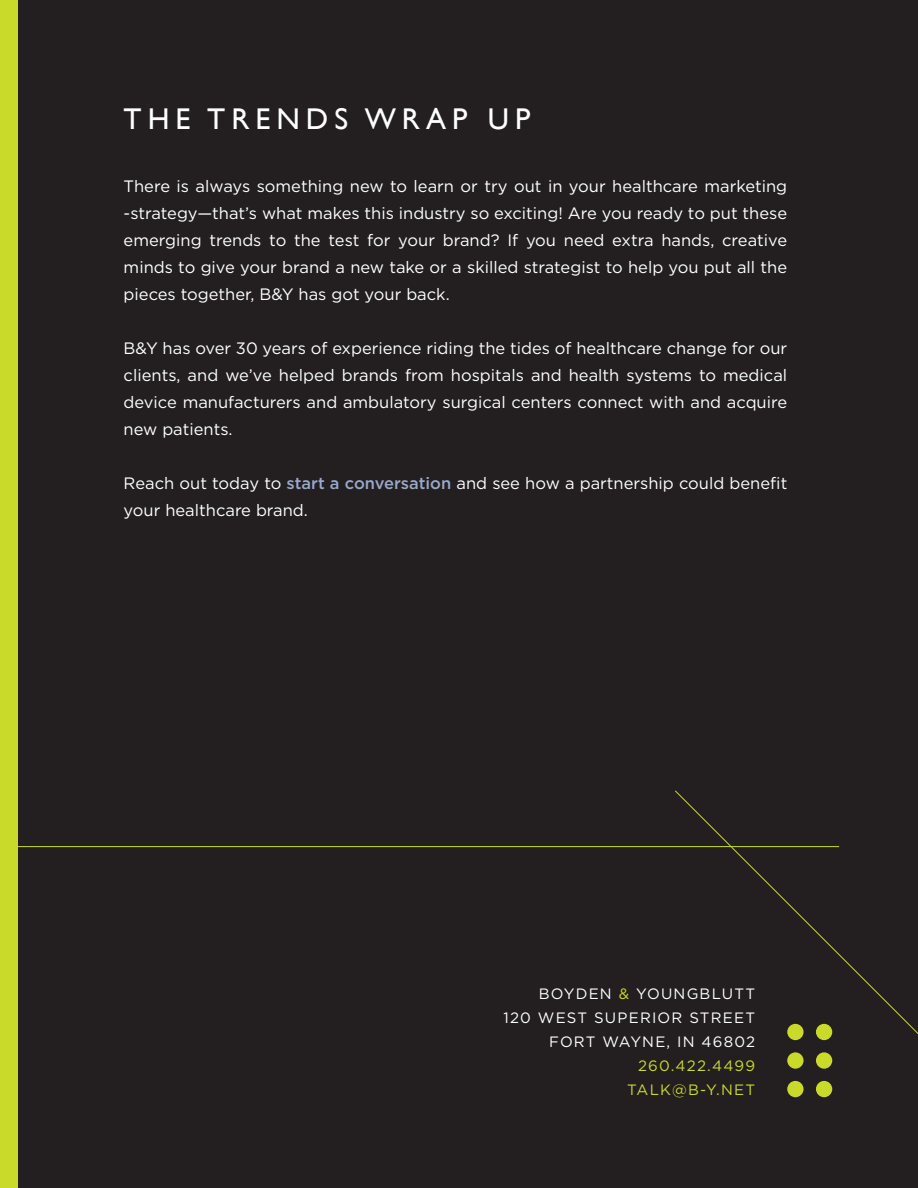
<style>
.page{position:relative;width:918px;height:1188px;background:#231f20}
.page>*{position:absolute;margin:0;border:0;box-sizing:border-box;transform-origin:0 0}
.t1{font:30px "Gill Sans";letter-spacing:.2em;color:#fff}
.t2{font:16.5px/27px "Gotham";color:#fff;text-align:justify}
.t3{font:15px/24px "Gotham";letter-spacing:.08em;color:#fff;text-align:right}
.t4{font:15px/24px "Gotham";letter-spacing:.08em;color:#c9da2b;text-align:right}
.s1{font-weight:500;color:#99a8cb}
.s2{color:#c9da2b}
</style>
<div class="page">
<div style="left:0;top:0;width:17px;height:1188px;background:#c9da2b"></div>
<svg style="left:674px;top:790px;width:244px;height:308px"></svg>
<hr style="left:0;top:846px;width:839px;height:1px;background:#c9da2b">
<h1 class="t1" style="left:124px;top:101px;width:408px">THE TRENDS WRAP UP</h1>
<p class="t2" style="left:124px;top:173px;width:665px">There is always something new to learn or try out in your healthcare marketing -strategy—that’s what makes this industry so exciting! Are you ready to put these emerging trends to the test for your brand? If you need extra hands, creative minds to give your brand a new take or a skilled strategist to help you put all the pieces together, B&amp;Y has got your back.</p>
<p class="t2" style="left:124px;top:335px;width:665px">B&amp;Y has over 30 years of experience riding the tides of healthcare change for our clients, and we’ve helped brands from hospitals and health systems to medical device manufacturers and ambulatory surgical centers connect with and acquire new patients.</p>
<p class="t2" style="left:124px;top:470px;width:665px">Reach out today to <span class="s1">start a conversation</span> and see how a partnership could benefit your healthcare brand.</p>
<p class="t3" style="left:504px;top:982px;width:253px">BOYDEN <span class="s2">&amp;</span> YOUNGBLUTT<br>120 WEST SUPERIOR STREET<br>FORT WAYNE, IN 46802</p>
<p class="t4" style="left:627px;top:1054px;width:130px">260.422.4499<br>TALK@B-Y.NET</p>
</div>
